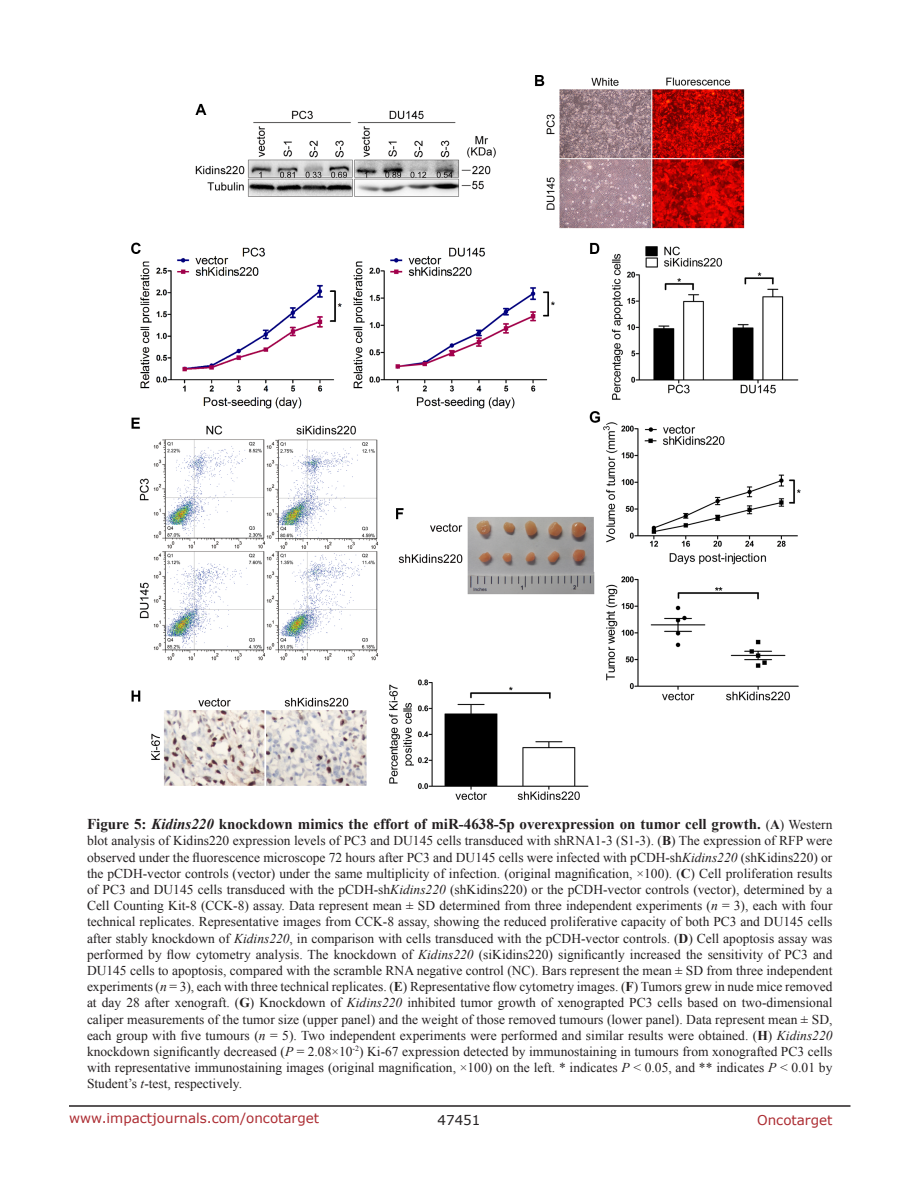
<style>
.page{position:relative;width:918px;height:1188px;background:#fff}
.page>*{position:absolute;margin:0;border:0;box-sizing:border-box;transform-origin:0 0}
.FigureText{font:700 15px "Times New Roman";color:#231f20}
.FigureText-2{font:13.5px/16.2px "Times New Roman";color:#231f20;text-align:justify}
.t1{font:13.5px "Verdana";color:#ac2b31}
.t2{font:13.5px "Verdana";color:#231f20}
.s1{font-style:italic}
.s2{font-weight:400;font-size:13.5px}
.s3{font-size:13.5px}
.s4{font-weight:700}
</style>
<div class="page">
<hr style="left:69px;top:1105px;width:781px;height:2px;background:#231f20">
<img style="left:132px;top:76px;width:669px;height:723px">
<p class="FigureText" style="left:87px;top:814px;width:747px">Figure 5: <span class="s1">Kidins220</span> knockdown mimics the effort of miR-4638-5p overexpression on tumor cell growth. <span class="s2">(</span><span class="s3">A</span><span class="s2">) Western</span></p>
<p class="FigureText-2" style="left:87px;top:833px;width:747px">blot analysis of Kidins220 expression levels of PC3 and DU145 cells transduced with shRNA1-3 (S1-3). (<span class="s4">B</span>) The expression of RFP were observed under the fluorescence microscope 72 hours after PC3 and DU145 cells were infected with pCDH-sh<span class="s1">Kidins220</span> (shKidins220) or the pCDH-vector controls (vector) under the same multiplicity of infection. (original magnification, ×100). (<span class="s4">C</span>) Cell proliferation results of PC3 and DU145 cells transduced with the pCDH-sh<span class="s1">Kidins220</span> (shKidins220) or the pCDH-vector controls (vector), determined by a Cell Counting Kit-8 (CCK-8) assay. Data represent mean ± SD determined from three independent experiments (<span class="s1">n</span> = 3), each with four technical replicates. Representative images from CCK-8 assay, showing the reduced proliferative capacity of both PC3 and DU145 cells after stably knockdown of <span class="s1">Kidins220</span>, in comparison with cells transduced with the pCDH-vector controls. (<span class="s4">D</span>) Cell apoptosis assay was performed by flow cytometry analysis. The knockdown of <span class="s1">Kidins220</span> (siKidins220) significantly increased the sensitivity of PC3 and DU145 cells to apoptosis, compared with the scramble RNA negative control (NC). Bars represent the mean ± SD from three independent experiments (<span class="s1">n</span> = 3), each with three technical replicates. (<span class="s4">E</span>) Representative flow cytometry images. (<span class="s4">F</span>) Tumors grew in nude mice removed at day 28 after xenograft. (<span class="s4">G</span>) Knockdown of <span class="s1">Kidins220</span> inhibited tumor growth of xenograpted PC3 cells based on two-dimensional caliper measurements of the tumor size (upper panel) and the weight of those removed tumours (lower panel). Data represent mean ± SD, each group with five tumours (<span class="s1">n</span> = 5). Two independent experiments were performed and similar results were obtained. (<span class="s4">H</span>) <span class="s1">Kidins220 </span>knockdown significantly decreased (<span class="s1">P</span> = 2.08×10<sup>-2</sup>) Ki-67 expression detected by immunostaining in tumours from xonografted PC3 cells with representative immunostaining images (original magnification, ×100) on the left. * indicates <span class="s1">P</span> &lt; 0.05, and ** indicates <span class="s1">P</span> &lt; 0.01 by Student’s <span class="s1">t</span>-test, respectively.</p>
<p class="t1" style="left:69px;top:1109px;width:252px">www.impactjournals.com/oncotarget</p>
<p class="t2" style="left:438px;top:1111px;width:44px">47451</p>
<p class="t1" style="left:757px;top:1111px;width:77px">Oncotarget</p>
</div>
